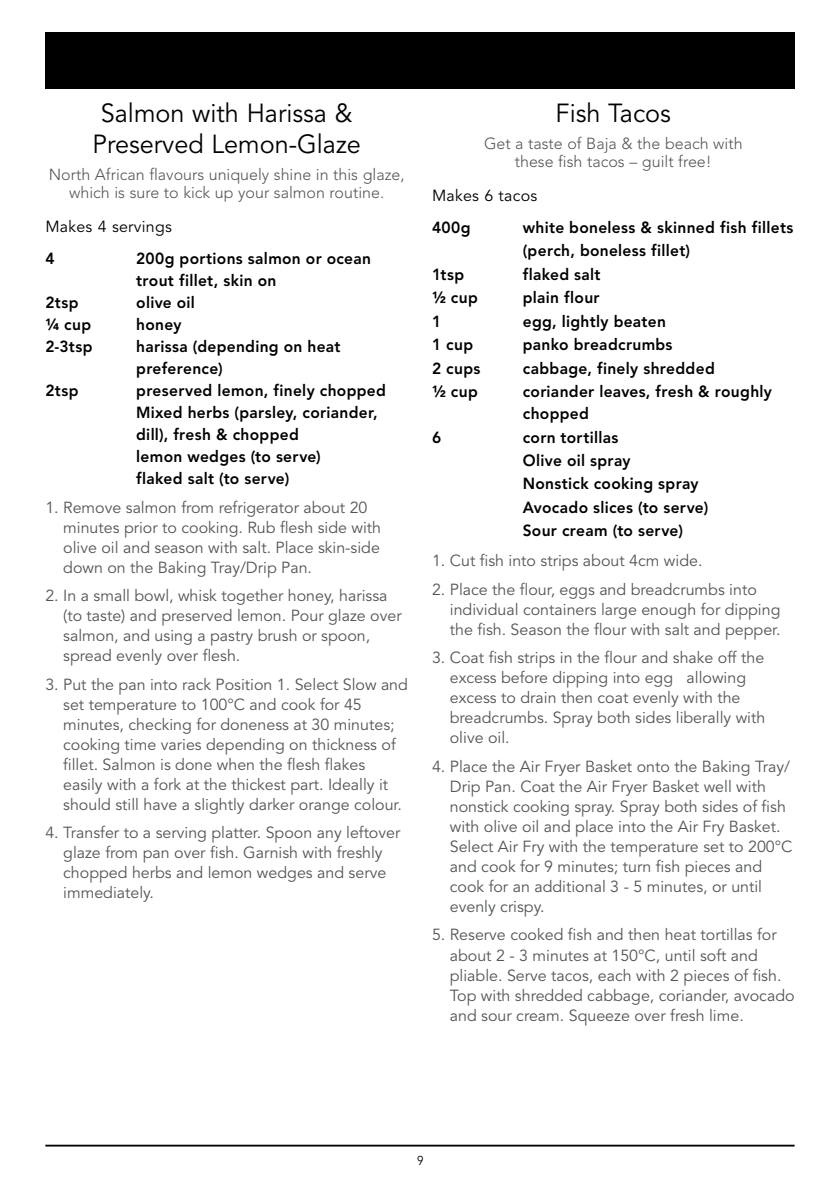
<style>
.page{position:relative;width:840px;height:1191px;background:#fff}
.page>*{position:absolute;margin:0;border:0;box-sizing:border-box;transform-origin:0 0}
.t1{font:26px/31.2px "Avenir LT Std";color:#000;text-align:center}
.t2{font:16px/20px "Avenir LT Std";color:#545555}
.t3{font:800 16px/22px "Avenir LT Std";letter-spacing:.02em;color:#000}
.t4{font:300 16px/18px "Avenir LT Std";color:#545555;text-align:center}
.t5{font:16px "Avenir LT Std";letter-spacing:.015em;color:#000}
.t6{font:12.8px "Avenir LT Std";color:#000;scale:.9 1}
</style>
<div class="page">
<hr style="left:45px;top:1144px;width:749px;height:2px;background:#000">
<div style="left:45px;top:32px;width:749px;height:57px;background:#000"></div>
<h1 class="t1" style="left:93px;top:98px;width:269px">Salmon with Harissa &amp;<br>Preserved Lemon-Glaze</h1>
<p class="t4" style="left:49px;top:165px;width:357px">North African flavours uniquely shine in this glaze, which is sure to kick up your salmon routine.</p>
<p class="t5" style="left:45px;top:217px;width:128px">Makes 4 servings</p>
<p class="t3" style="left:45px;top:248px;width:11px">4</p>
<p class="t3" style="left:136px;top:248px;width:236px">200g portions salmon or ocean trout fillet, skin on</p>
<p class="t3" style="left:45px;top:292px;width:35px">2tsp</p>
<p class="t3" style="left:136px;top:292px;width:60px">olive oil</p>
<p class="t3" style="left:45px;top:314px;width:47px">1/4 cup</p>
<p class="t3" style="left:136px;top:314px;width:47px">honey</p>
<p class="t3" style="left:45px;top:336px;width:49px">2-3tsp</p>
<p class="t3" style="left:136px;top:336px;width:206px">harissa (depending on heat preference)</p>
<p class="t3" style="left:45px;top:380px;width:35px">2tsp</p>
<p class="t3" style="left:136px;top:380px;width:251px">preserved lemon, finely chopped<br>Mixed herbs (parsley, coriander, dill), fresh &amp; chopped<br>lemon wedges (to serve)<br>flaked salt (to serve)</p>
<p class="t2" style="left:63px;top:498px;width:319px;text-indent:-18px">1. Remove salmon from refrigerator about 20 minutes prior to cooking. Rub flesh side with olive oil and season with salt. Place skin-side down on the Baking Tray/Drip Pan.</p>
<p class="t2" style="left:63px;top:586px;width:340px;text-indent:-18px">2. In a small bowl, whisk together honey, harissa (to taste) and preserved lemon. Pour glaze over salmon, and using a pastry brush or spoon, spread evenly over flesh.</p>
<p class="t2" style="left:63px;top:675px;width:346px;text-indent:-18px">3. Put the pan into rack Position 1. Select Slow and set temperature to 100°C and cook for 45 minutes, checking for doneness at 30 minutes; cooking time varies depending on thickness of fillet. Salmon is done when the flesh flakes easily with a fork at the thickest part. Ideally it should still have a slightly darker orange colour.</p>
<p class="t2" style="left:63px;top:823px;width:338px;text-indent:-18px">4. Transfer to a serving platter. Spoon any leftover glaze from pan over fish. Garnish with freshly chopped herbs and lemon wedges and serve immediately.</p>
<h1 class="t1" style="left:555px;top:98px;width:117px">Fish Tacos</h1>
<p class="t4" style="left:483px;top:134px;width:260px">Get a taste of Baja &amp; the beach with these fish tacos – guilt free!</p>
<p class="t5" style="left:432px;top:186px;width:107px">Makes 6 tacos</p>
<p class="t3" style="left:432px;top:216px;width:40px">400g</p>
<p class="t3" style="left:522px;top:216px;width:272px;line-height:23.4px">white boneless &amp; skinned fish fillets (perch, boneless fillet)</p>
<p class="t3" style="left:432px;top:263px;width:34px">1tsp</p>
<p class="t3" style="left:522px;top:263px;width:79px">flaked salt</p>
<p class="t3" style="left:432px;top:287px;width:47px">1/2 cup</p>
<p class="t3" style="left:522px;top:287px;width:78px">plain flour</p>
<p class="t3" style="left:432px;top:310px;width:11px">1</p>
<p class="t3" style="left:522px;top:310px;width:145px">egg, lightly beaten</p>
<p class="t3" style="left:432px;top:334px;width:43px">1 cup</p>
<p class="t3" style="left:522px;top:334px;width:151px">panko breadcrumbs</p>
<p class="t3" style="left:432px;top:357px;width:50px">2 cups</p>
<p class="t3" style="left:522px;top:357px;width:193px">cabbage, finely shredded</p>
<p class="t3" style="left:432px;top:380px;width:47px">1/2 cup</p>
<p class="t3" style="left:522px;top:380px;width:250px">coriander leaves, fresh &amp; roughly chopped</p>
<p class="t3" style="left:432px;top:426px;width:11px">6</p>
<p class="t3" style="left:522px;top:425px;width:187px;line-height:23.4px">corn tortillas<br>Olive oil spray<br>Nonstick cooking spray<br>Avocado slices (to serve)<br>Sour cream (to serve)</p>
<p class="t2" style="left:432px;top:551px;width:272px">1. Cut fish into strips about 4cm wide.</p>
<p class="t2" style="left:449px;top:580px;width:332px;text-indent:-18px">2. Place the flour, eggs and breadcrumbs into individual containers large enough for dipping the fish. Season the flour with salt and pepper.</p>
<p class="t2" style="left:449px;top:648px;width:317px;text-indent:-18px">3. Coat fish strips in the flour and shake off the excess before dipping into egg allowing excess to drain then coat evenly with the breadcrumbs. Spray both sides liberally with olive oil.</p>
<p class="t2" style="left:449px;top:757px;width:344px;text-indent:-18px">4. Place the Air Fryer Basket onto the Baking Tray/ Drip Pan. Coat the Air Fryer Basket well with nonstick cooking spray. Spray both sides of fish with olive oil and place into the Air Fry Basket.<br>Select Air Fry with the temperature set to 200°C and cook for 9 minutes; turn fish pieces and cook for an additional 3 - 5 minutes, or until evenly crispy.</p>
<p class="t2" style="left:449px;top:925px;width:346px;text-indent:-18px">5. Reserve cooked fish and then heat tortillas for about 2 - 3 minutes at 150°C, until soft and pliable. Serve tacos, each with 2 pieces of fish.<br>Top with shredded cabbage, coriander, avocado and sour cream. Squeeze over fresh lime.</p>
<p class="t6" style="left:417px;top:1153px;width:9px">9</p>
</div>
